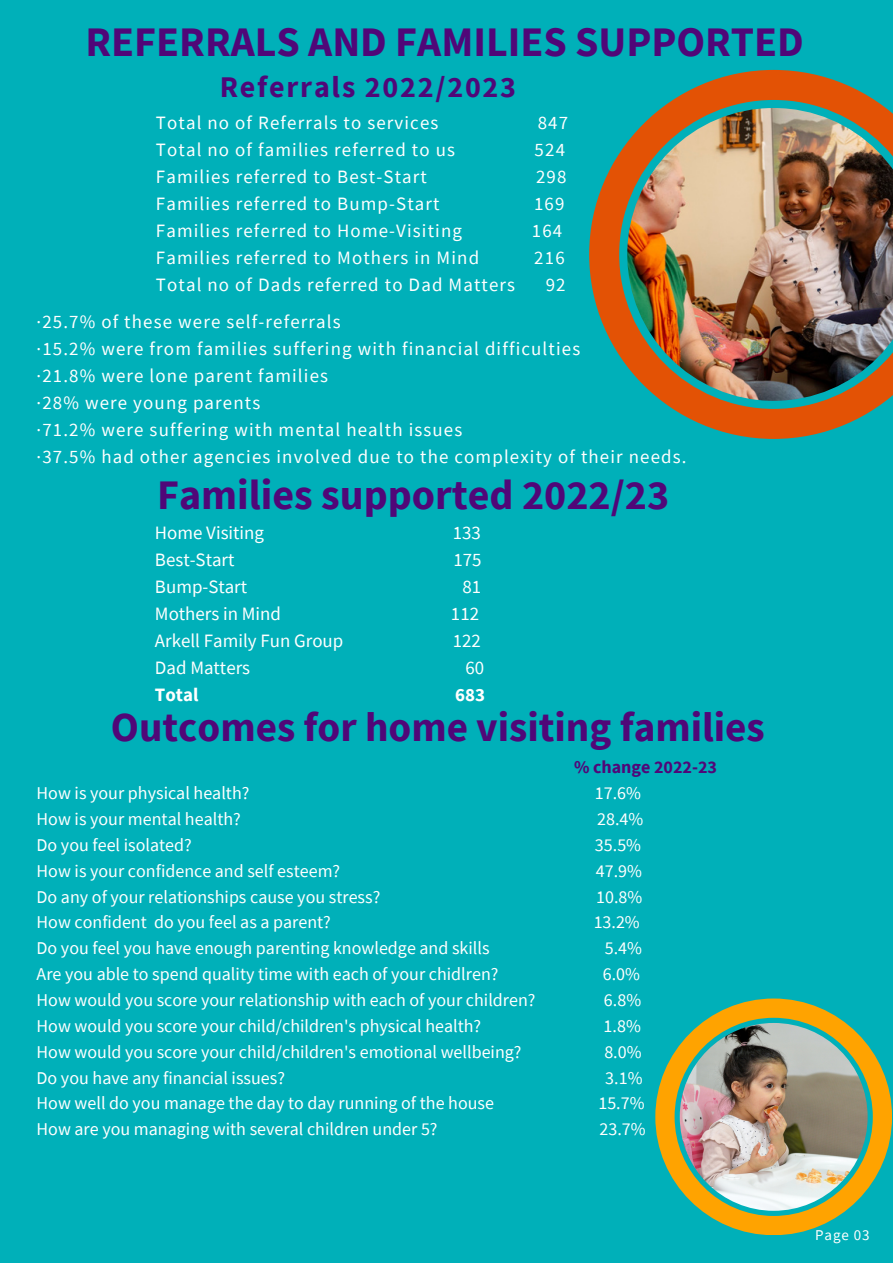
<style>
.page{position:relative;width:893px;height:1264px;background:#fff}
.page>*{position:absolute;margin:0;border:0;box-sizing:border-box;transform-origin:0 0}
.t1{font:700 42px "Source Sans Pro";color:#500778}
.t2{font:700 41.1px "Source Sans Pro";color:#500778}
.t3{font:700 30px "Source Sans Pro";letter-spacing:.06em;color:#500778}
.t4{font:18.9px "Source Sans Pro";letter-spacing:.06em;color:#fff}
.t5{font:18.9px "Source Sans Pro";color:#fff}
.t6{font:700 18.9px "Source Sans Pro";color:#fff}
.t7{font:18px "Source Sans Pro";color:#fff}
.t8{font:700 18px "Source Sans Pro";color:#500778}
.t9{font:15px "Source Sans Pro";letter-spacing:.06em;color:#fff}
</style>
<div class="page">
<div style="left:0;top:0;width:892px;height:1262px;background:#00b0b9"></div>
<img style="left:589px;top:70px;width:303px;height:369px">
<img style="left:655px;top:998px;width:237px;height:237px">
<p class="t1" style="left:85px;top:14px;width:719px">REFERRALS AND FAMILIES SUPPORTED</p>
<p class="t3" style="left:220px;top:67px;width:298px">Referrals 2022/2023</p>
<p class="t4" style="left:156px;top:110px;width:284px">Total no of Referrals to services</p>
<p class="t4" style="left:537px;top:110px;width:32px">847</p>
<p class="t4" style="left:156px;top:137px;width:300px">Total no of families referred to us</p>
<p class="t4" style="left:534px;top:137px;width:32px">524</p>
<p class="t4" style="left:156px;top:164px;width:272px">Families referred to Best-Start</p>
<p class="t4" style="left:536px;top:164px;width:32px">298</p>
<p class="t4" style="left:156px;top:191px;width:285px">Families referred to Bump-Start</p>
<p class="t4" style="left:534px;top:191px;width:32px">169</p>
<p class="t4" style="left:156px;top:218px;width:307px">Families referred to Home-Visiting</p>
<p class="t4" style="left:532px;top:218px;width:32px">164</p>
<p class="t4" style="left:156px;top:245px;width:325px">Families referred to Mothers in Mind</p>
<p class="t4" style="left:534px;top:245px;width:32px">216</p>
<p class="t4" style="left:156px;top:272px;width:361px">Total no of Dads referred to Dad Matters</p>
<p class="t4" style="left:545px;top:272px;width:21px">92</p>
<p class="t4" style="left:37px;top:309px;width:305px">·25.7% of these were self-referrals</p>
<p class="t4" style="left:37px;top:336px;width:545px">·15.2% were from families suffering with financial difficulties</p>
<p class="t4" style="left:37px;top:363px;width:293px">·21.8% were lone parent families</p>
<p class="t4" style="left:37px;top:390px;width:225px">·28% were young parents</p>
<p class="t4" style="left:37px;top:417px;width:427px">·71.2% were suffering with mental health issues</p>
<p class="t4" style="left:37px;top:444px;width:651px">·37.5% had other agencies involved due to the complexity of their needs.</p>
<p class="t1" style="left:157px;top:468px;width:513px">Families supported 2022/23</p>
<p class="t5" style="left:155px;top:520px;width:111px">Home Visiting</p>
<p class="t4" style="left:453px;top:520px;width:30px">133</p>
<p class="t5" style="left:155px;top:547px;width:81px">Best-Start</p>
<p class="t4" style="left:453px;top:547px;width:30px">175</p>
<p class="t5" style="left:155px;top:574px;width:94px">Bump-Start</p>
<p class="t4" style="left:462px;top:574px;width:20px">81</p>
<p class="t5" style="left:155px;top:601px;width:128px">Mothers in Mind</p>
<p class="t4" style="left:451px;top:601px;width:30px">112</p>
<p class="t5" style="left:155px;top:628px;width:190px">Arkell Family Fun Group</p>
<p class="t4" style="left:452px;top:628px;width:30px">122</p>
<p class="t5" style="left:155px;top:655px;width:97px">Dad Matters</p>
<p class="t4" style="left:465px;top:655px;width:20px">60</p>
<p class="t6" style="left:155px;top:682px;width:45px">Total</p>
<p class="t6" style="left:455px;top:682px;width:31px">683</p>
<p class="t2" style="left:111px;top:700px;width:655px">Outcomes for home visiting families</p>
<p class="t8" style="left:574px;top:755px;width:144px">% change 2022-23</p>
<p class="t7" style="left:37px;top:781px;width:214px">How is your physical health?</p>
<p class="t7" style="left:595px;top:781px;width:48px">17.6%</p>
<p class="t7" style="left:37px;top:807px;width:206px">How is your mental health?</p>
<p class="t7" style="left:597px;top:807px;width:48px">28.4%</p>
<p class="t7" style="left:37px;top:833px;width:157px">Do you feel isolated?</p>
<p class="t7" style="left:595px;top:833px;width:48px">35.5%</p>
<p class="t7" style="left:37px;top:859px;width:305px">How is your confidence and self esteem?</p>
<p class="t7" style="left:595px;top:859px;width:48px">47.9%</p>
<p class="t7" style="left:37px;top:884px;width:345px">Do any of your relationships cause you stress?</p>
<p class="t7" style="left:596px;top:884px;width:48px">10.8%</p>
<p class="t7" style="left:37px;top:910px;width:296px">How confident do you feel as a parent?</p>
<p class="t7" style="left:593px;top:910px;width:48px">13.2%</p>
<p class="t7" style="left:37px;top:936px;width:454px">Do you feel you have enough parenting knowledge and skills</p>
<p class="t7" style="left:604px;top:936px;width:39px">5.4%</p>
<p class="t7" style="left:37px;top:962px;width:463px">Are you able to spend quality time with each of your chidlren?</p>
<p class="t7" style="left:603px;top:962px;width:39px">6.0%</p>
<p class="t7" style="left:37px;top:988px;width:500px">How would you score your relationship with each of your children?</p>
<p class="t7" style="left:604px;top:988px;width:39px">6.8%</p>
<p class="t7" style="left:37px;top:1014px;width:446px">How would you score your child/children's physical health?</p>
<p class="t7" style="left:603px;top:1014px;width:39px">1.8%</p>
<p class="t7" style="left:37px;top:1040px;width:486px">How would you score your child/children's emotional wellbeing?</p>
<p class="t7" style="left:604px;top:1040px;width:39px">8.0%</p>
<p class="t7" style="left:37px;top:1065px;width:250px">Do you have any financial issues?</p>
<p class="t7" style="left:605px;top:1065px;width:39px">3.1%</p>
<p class="t7" style="left:37px;top:1091px;width:459px">How well do you manage the day to day running of the house</p>
<p class="t7" style="left:598px;top:1091px;width:48px">15.7%</p>
<p class="t7" style="left:37px;top:1117px;width:402px">How are you managing with several children under 5?</p>
<p class="t7" style="left:599px;top:1117px;width:48px">23.7%</p>
<p class="t9" style="left:815px;top:1224px;width:56px">Page 03</p>
</div>
